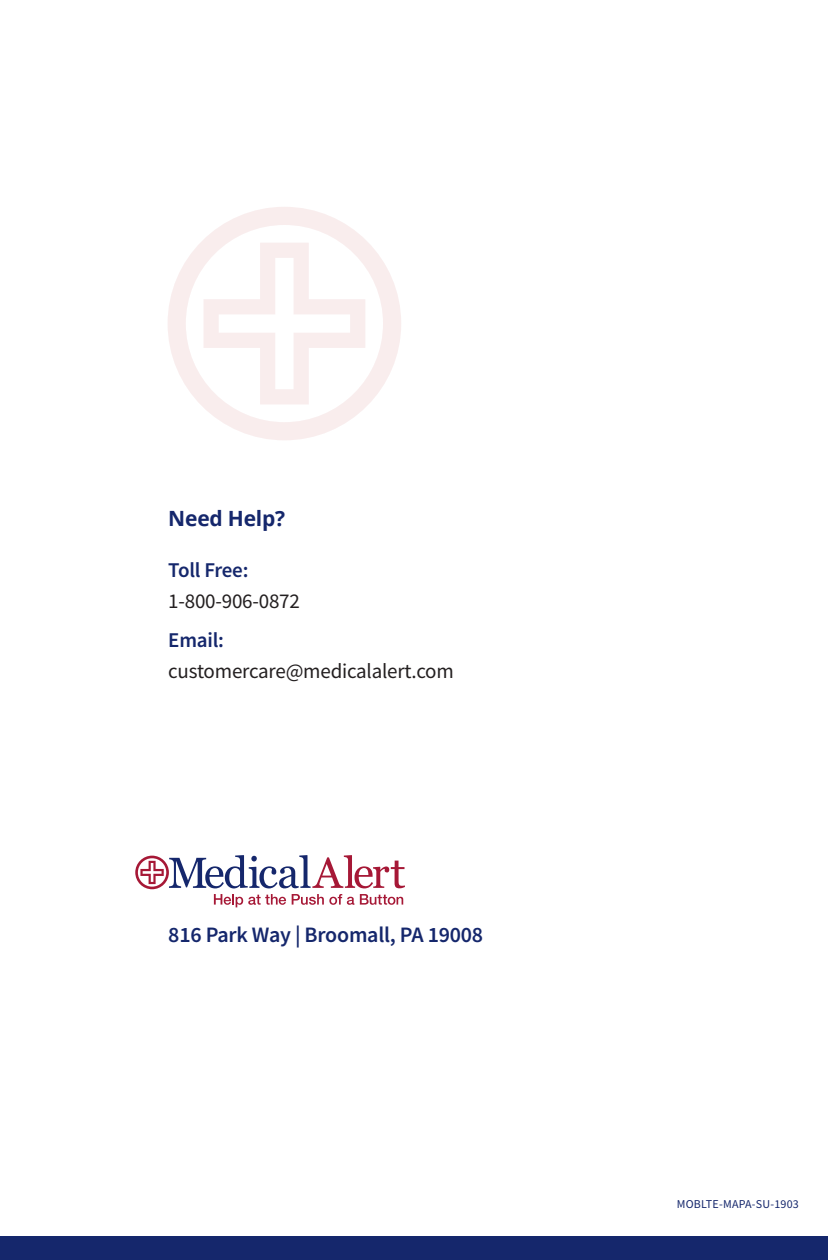
<style>
.page{position:relative;width:828px;height:1260px;background:#fff}
.page>*{position:absolute;margin:0;border:0;box-sizing:border-box;transform-origin:0 0}
.t1{font:600 22px "Source Sans Pro";letter-spacing:-.01em;color:#15276c}
.t2{font:21px "Source Sans Pro";letter-spacing:-.01em;color:#231f20}
.t3{font:600 21px "Source Sans Pro";letter-spacing:-.01em;color:#15276c}
.t4{font:700 21px "Open Sans";letter-spacing:-.01em;color:#15276c}
.t5{font:12px "Source Sans Pro";letter-spacing:.02em;color:#15276c}
</style>
<div class="page">
<div style="left:0;top:1236px;width:828px;height:24px;background:#15276c"></div>
<svg style="left:135px;top:855px;width:270px;height:52px"></svg>
<svg style="left:168px;top:207px;width:233px;height:233px"></svg>
<svg style="left:203px;top:243px;width:162px;height:162px"></svg>
<p class="t4" style="left:168px;top:510px;width:118px">Need Help?</p>
<p class="t3" style="left:168px;top:561px;width:82px">Toll Free:</p>
<p class="t2" style="left:168px;top:593px;width:133px">1-800-906-0872</p>
<p class="t3" style="left:168px;top:631px;width:57px">Email:</p>
<p class="t2" style="left:168px;top:663px;width:287px">customercare@medicalalert.com</p>
<p class="t1" style="left:168px;top:925px;width:316px">816 Park Way | Broomall, PA 19008</p>
<p class="t5" style="left:677px;top:1199px;width:124px">MOBLTE-MAPA-SU-1903</p>
</div>
